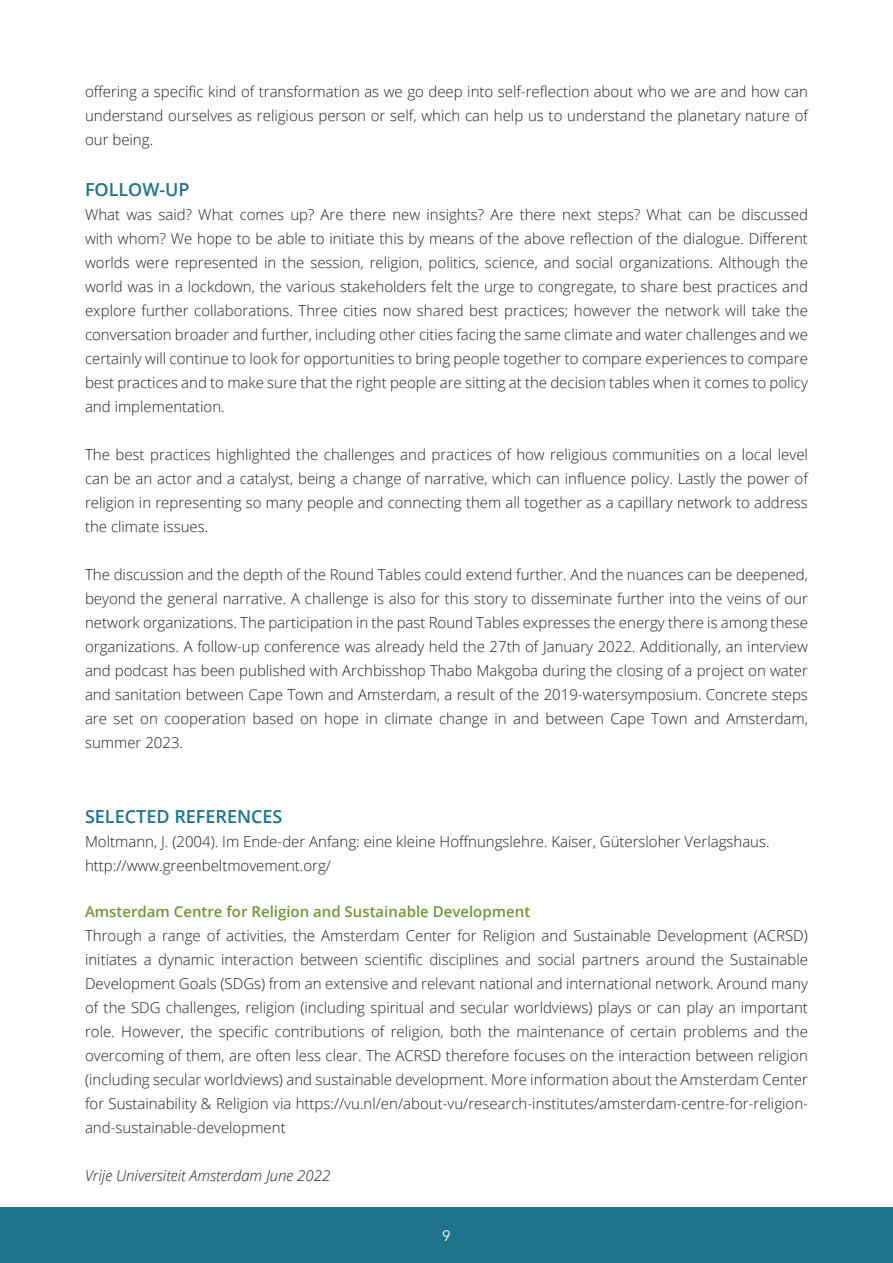
<style>
.page{position:relative;width:893px;height:1263px;background:#fff}
.page>*{position:absolute;margin:0;border:0;box-sizing:border-box;transform-origin:0 0}
.t1{font:600 18px "Open Sans";color:#1e728a}
.t2{font:300 15px/24px "Open Sans";color:#231f20;text-align:justify}
.t3{font:600 15px "Open Sans";color:#74943a}
.t4{font:italic 300 15px "Open Sans";color:#231f20}
.t5{font:300 15px "Avenir";color:#fff}
</style>
<div class="page">
<div style="left:0;top:1208px;width:893px;height:55px;background:#1e728a"></div>
<p class="t2" style="left:85px;top:79px;width:724px">offering a specific kind of transformation as we go deep into self-reflection about who we are and how can understand ourselves as religious person or self, which can help us to understand the planetary nature of our being.</p>
<p class="t1" style="left:85px;top:182px;width:106px">FOLLOW-UP</p>
<p class="t2" style="left:85px;top:204px;width:724px">What was said? What comes up? Are there new insights? Are there next steps? What can be discussed with whom? We hope to be able to initiate this by means of the above reflection of the dialogue. Different worlds were represented in the session, religion, politics, science, and social organizations. Although the world was in a lockdown, the various stakeholders felt the urge to congregate, to share best practices and explore further collaborations. Three cities now shared best practices; however the network will take the conversation broader and further, including other cities facing the same climate and water challenges and we certainly will continue to look for opportunities to bring people together to compare experiences to compare best practices and to make sure that the right people are sitting at the decision tables when it comes to policy and implementation.</p>
<p class="t2" style="left:85px;top:444px;width:724px">The best practices highlighted the challenges and practices of how religious communities on a local level can be an actor and a catalyst, being a change of narrative, which can influence policy. Lastly the power of religion in representing so many people and connecting them all together as a capillary network to address the climate issues.</p>
<p class="t2" style="left:85px;top:564px;width:724px">The discussion and the depth of the Round Tables could extend further. And the nuances can be deepened, beyond the general narrative. A challenge is also for this story to disseminate further into the veins of our network organizations. The participation in the past Round Tables expresses the energy there is among these organizations. A follow-up conference was already held the 27th of January 2022. Additionally, an interview and podcast has been published with Archbisshop Thabo Makgoba during the closing of a project on water and sanitation between Cape Town and Amsterdam, a result of the 2019-watersymposium. Concrete steps are set on cooperation based on hope in climate change in and between Cape Town and Amsterdam, summer 2023.</p>
<p class="t1" style="left:85px;top:809px;width:199px">SELECTED REFERENCES</p>
<p class="t2" style="left:85px;top:829px;width:686px">Moltmann, J. (2004). Im Ende-der Anfang: eine kleine Hoffnungslehre. Kaiser, Gütersloher Verlagshaus. http://www.greenbeltmovement.org/</p>
<p class="t3" style="left:85px;top:906px;width:447px">Amsterdam Centre for Religion and Sustainable Development</p>
<p class="t2" style="left:85px;top:925px;width:724px">Through a range of activities, the Amsterdam Center for Religion and Sustainable Development (ACRSD) initiates a dynamic interaction between scientific disciplines and social partners around the Sustainable Development Goals (SDGs) from an extensive and relevant national and international network. Around many of the SDG challenges, religion (including spiritual and secular worldviews) plays or can play an important role. However, the specific contributions of religion, both the maintenance of certain problems and the overcoming of them, are often less clear. The ACRSD therefore focuses on the interaction between religion (including secular worldviews) and sustainable development. More information about the Amsterdam Center for Sustainability &amp; Religion via https://vu.nl/en/about-vu/research-institutes/amsterdam-centre-for-religion&shy;and-sustainable-development</p>
<p class="t4" style="left:85px;top:1165px;width:247px">Vrije Universiteit Amsterdam June 2022</p>
<p class="t5" style="left:443px;top:1227px;width:9px">9</p>
</div>
